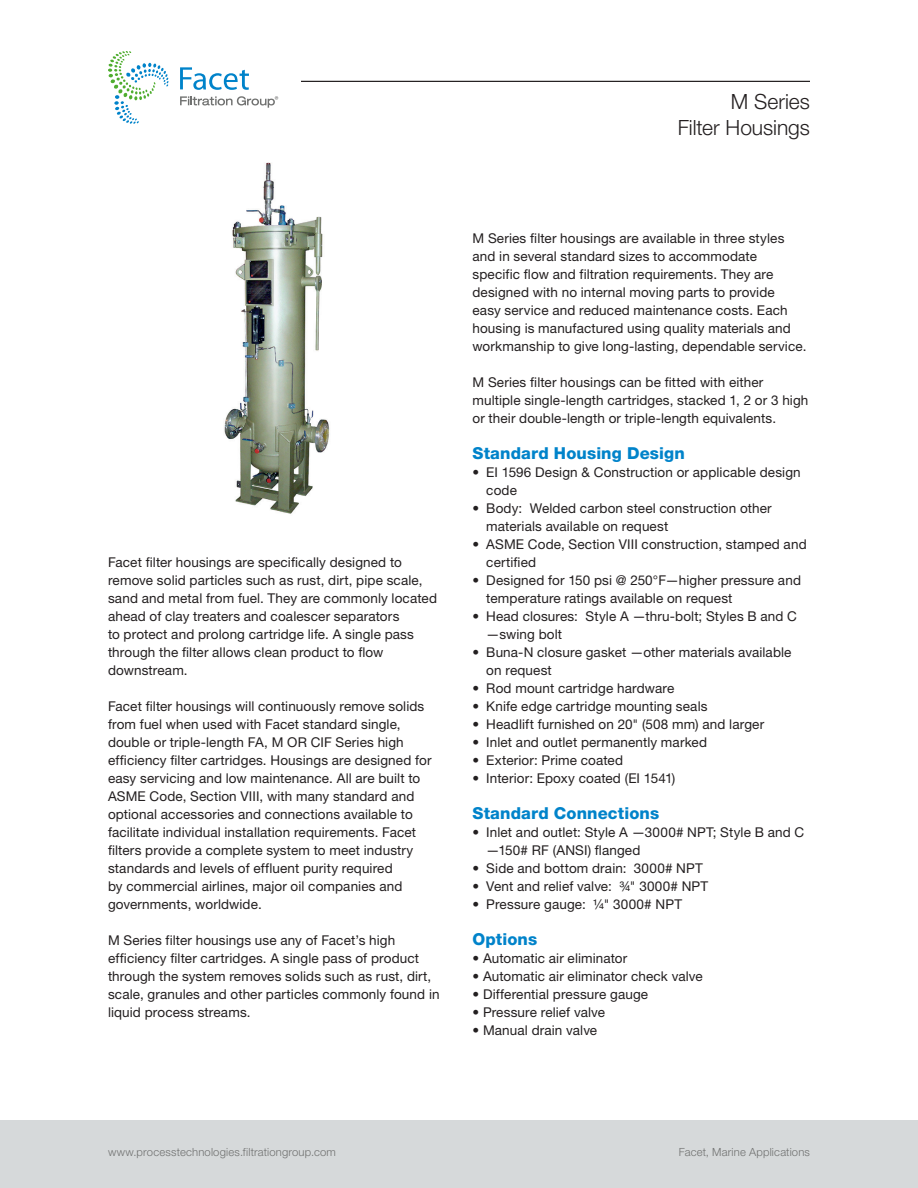
<style>
.page{position:relative;width:918px;height:1188px;background:#fff}
.page>*{position:absolute;margin:0;border:0;box-sizing:border-box;transform-origin:0 0}
.Head{font:300 21px "Helvetica Neue LT Std";color:#231f20}
.Section-body{font:800 16.5px "Helvetica Neue";letter-spacing:.01em;color:#0083ca}
.body{font:13.5px/18px "Helvetica Neue";letter-spacing:.01em;color:#231f20}
.Bullets{font:13.5px/18px "Helvetica Neue LT Std";letter-spacing:.01em;color:#231f20}
.t1{font:300 11.25px "Helvetica Neue";letter-spacing:.015em;color:#717271}
</style>
<div class="page">
<div style="left:0;top:1120px;width:918px;height:68px;background:#d6d9da"></div>
<hr style="left:108px;top:81px;width:702px;height:1px;background:#231f20">
<div style="left:108px;top:51px;width:192px;height:95px;background:#fff"></div>
<svg style="left:108px;top:51px;width:61px;height:73px"></svg>
<svg style="left:180px;top:96px;width:98px;height:12px"></svg>
<svg style="left:180px;top:67px;width:69px;height:23px"></svg>
<img style="left:224px;top:162px;width:106px;height:352px">
<p class="Head" style="left:731px;top:89px;width:81px">M Series</p>
<p class="Head" style="left:678px;top:115px;width:134px">Filter Housings</p>
<p class="body" style="left:108px;top:553px;width:331px">Facet filter housings are specifically designed to remove solid particles such as rust, dirt, pipe scale, sand and metal from fuel. They are commonly located ahead of clay treaters and coalescer separators<br>to protect and prolong cartridge life. A single pass through the filter allows clean product to flow downstream.</p>
<p class="body" style="left:108px;top:697px;width:325px">Facet filter housings will continuously remove solids from fuel when used with Facet standard single, double or triple-length FA, M OR CIF Series high efficiency filter cartridges. Housings are designed for easy servicing and low maintenance. All are built to ASME Code, Section VIII, with many standard and optional accessories and connections available to facilitate individual installation requirements. Facet filters provide a complete system to meet industry standards and levels of effluent purity required<br>by commercial airlines, major oil companies and governments, worldwide.</p>
<p class="body" style="left:108px;top:931px;width:333px">M Series filter housings use any of Facet’s high efficiency filter cartridges. A single pass of product through the system removes solids such as rust, dirt, scale, granules and other particles commonly found in liquid process streams.</p>
<p class="body" style="left:472px;top:229px;width:336px">M Series filter housings are available in three styles and in several standard sizes to accommodate specific flow and filtration requirements. They are designed with no internal moving parts to provide easy service and reduced maintenance costs. Each housing is manufactured using quality materials and workmanship to give long-lasting, dependable service.</p>
<p class="body" style="left:472px;top:373px;width:337px">M Series filter housings can be fitted with either multiple single-length cartridges, stacked 1, 2 or 3 high or their double-length or triple-length equivalents.</p>
<p class="Section-body" style="left:472px;top:443px;width:214px">Standard Housing Design</p>
<p class="Bullets" style="left:486px;top:463px;width:316px;text-indent:-14px">• EI 1596 Design &amp; Construction or applicable design code</p>
<p class="Bullets" style="left:486px;top:499px;width:287px;text-indent:-14px">• Body: Welded carbon steel construction other materials available on request</p>
<p class="Bullets" style="left:486px;top:535px;width:322px;text-indent:-14px">• ASME Code, Section VIII construction, stamped and certified</p>
<p class="Bullets" style="left:486px;top:571px;width:316px;text-indent:-14px">• Designed for 150 psi @ 250°F—higher pressure and temperature ratings available on request</p>
<p class="Bullets" style="left:486px;top:607px;width:312px;text-indent:-14px">• Head closures: Style A —thru-bolt; Styles B and C —swing bolt</p>
<p class="Bullets" style="left:486px;top:643px;width:307px;text-indent:-14px">• Buna-N closure gasket —other materials available on request</p>
<p class="Bullets" style="left:472px;top:679px;width:203px">• Rod mount cartridge hardware</p>
<p class="Bullets" style="left:472px;top:697px;width:237px">• Knife edge cartridge mounting seals</p>
<p class="Bullets" style="left:472px;top:715px;width:293px">• Headlift furnished on 20" (508 mm) and larger</p>
<p class="Bullets" style="left:472px;top:733px;width:236px">• Inlet and outlet permanently marked</p>
<p class="Bullets" style="left:472px;top:751px;width:152px">• Exterior: Prime coated</p>
<p class="Bullets" style="left:472px;top:769px;width:204px">• Interior: Epoxy coated (EI 1541)</p>
<p class="Section-body" style="left:472px;top:803px;width:188px">Standard Connections</p>
<p class="Bullets" style="left:486px;top:823px;width:319px;text-indent:-14px">• Inlet and outlet: Style A —3000# NPT; Style B and C —150# RF (ANSI) flanged</p>
<p class="Bullets" style="left:472px;top:859px;width:232px">• Side and bottom drain: 3000# NPT</p>
<p class="Bullets" style="left:472px;top:877px;width:237px">• Vent and relief valve: ¾" 3000# NPT</p>
<p class="Bullets" style="left:472px;top:895px;width:211px">• Pressure gauge: ¼" 3000# NPT</p>
<p class="Section-body" style="left:472px;top:929px;width:66px">Options</p>
<p class="Bullets" style="left:472px;top:949px;width:156px">• Automatic air eliminator</p>
<p class="Bullets" style="left:472px;top:967px;width:232px">• Automatic air eliminator check valve</p>
<p class="Bullets" style="left:472px;top:985px;width:177px">• Differential pressure gauge</p>
<p class="Bullets" style="left:472px;top:1003px;width:134px">• Pressure relief valve</p>
<p class="Bullets" style="left:472px;top:1021px;width:126px">• Manual drain valve</p>
<p class="t1" style="left:108px;top:1145px;width:229px">www.processtechnologies.filtrationgroup.com</p>
<p class="t1" style="left:679px;top:1145px;width:133px">Facet, Marine Applications</p>
</div>
